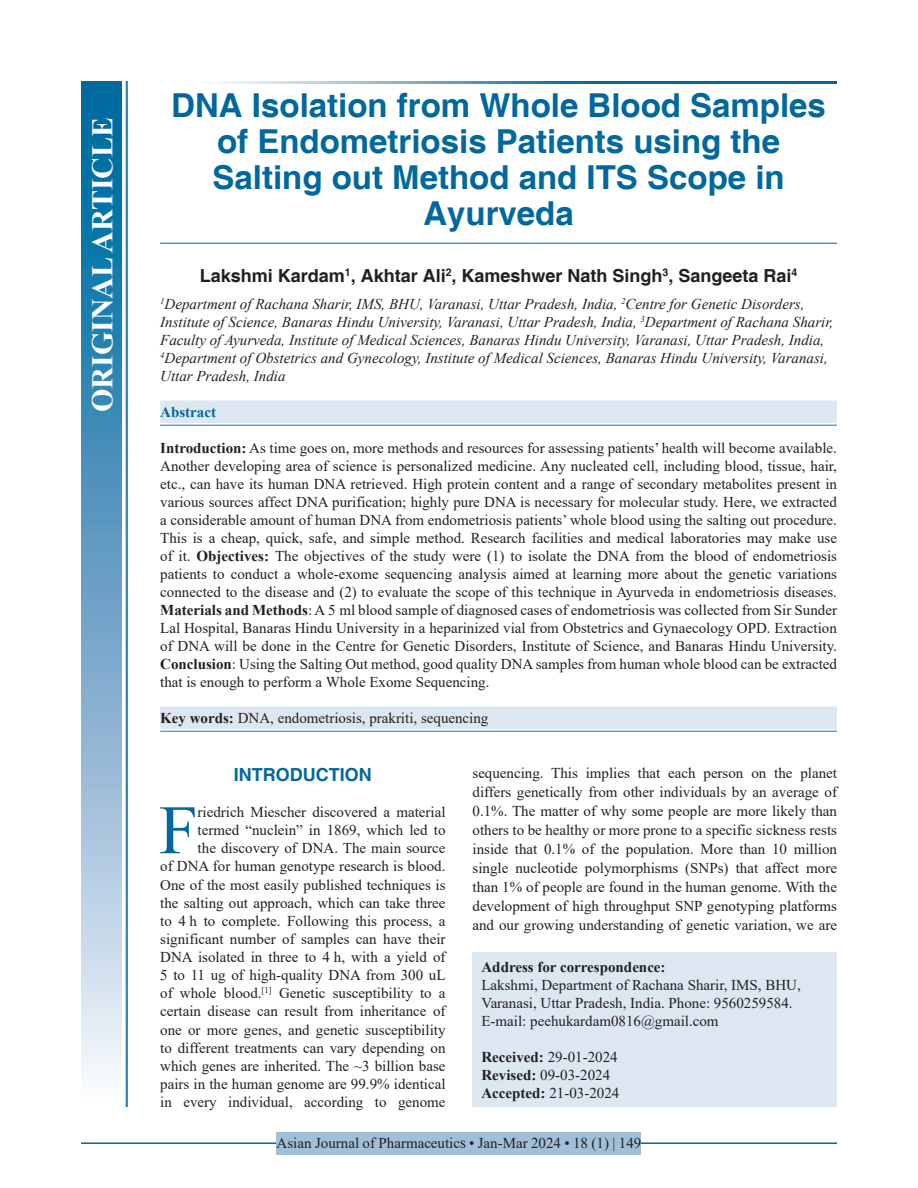
<style>
.page{position:relative;width:918px;height:1188px;background:#fff}
.page>*{position:absolute;margin:0;border:0;box-sizing:border-box;transform-origin:0 0}
.DROP_CAP_TX{font:69.3px "Times New Roman";color:#00689e}
.AT{font:700 33px/36px "Helvetica";color:#00689e;text-align:center}
.AH{font:700 30px "Times New Roman";color:#fff}
.AU{font:700 18px "Helvetica";color:#231f20}
.t1{font:700 18px "Helvetica";color:#00689e}
.ABS{font:15px/18px "Times New Roman";color:#231f20;text-align:justify}
.DROP_CAP_TX-2{font:15px/18.1px "Times New Roman";color:#231f20;text-align:right}
.AFF{font:italic 15px/18px "Times New Roman";color:#231f20}
.ADD{font:15px/18px "Times New Roman";color:#231f20}
.HIS{font:15px/18px "Times New Roman";color:#231f20}
.RF{font:15px "Times New Roman";color:#231f20}
.KWD_1_L{font:15px "Times New Roman";color:#231f20}
.ABSH{font:700 15px "Times New Roman";color:#00689e}
.s1{font-weight:700}
</style>
<div class="page">
<hr style="left:81px;top:1142px;width:756px;height:2px;background:#00689e">
<div style="left:277px;top:1132px;width:364px;height:22px;background:#a2bfda"></div>
<hr style="left:160px;top:243px;width:677px;height:1px;background:#00689e">
<div style="left:160px;top:401px;width:677px;height:22px;background:#dde7f2"></div>
<hr style="left:160px;top:425px;width:677px;height:1px;background:#6d9fc6">
<div style="left:160px;top:707px;width:677px;height:22px;background:#dde7f2"></div>
<hr style="left:160px;top:731px;width:677px;height:1px;background:#6d9fc6">
<div style="left:472px;top:953px;width:365px;height:154px;background:#dde7f2"></div>
<svg style="left:215px;top:81px;width:622px;height:3px;background:#4d94bc"></svg>
<div style="left:81px;top:81px;width:41px;height:1026px;background:linear-gradient(to bottom,#005e9a,#f6f0f9)"></div>
<hr style="left:127px;top:81px;width:1px;height:1026px;background:#00689e">
<hr style="left:126px;top:81px;width:1px;height:1026px;background:#00689e">
<p class="AH" style="left:81px;top:412px;width:296px;rotate:-90deg">ORIGINAL ARTICLE</p>
<p class="AT" style="left:171px;top:89px;width:656px">DNA Isolation from Whole Blood Samples of Endometriosis Patients using the<br>Salting out Method and ITS Scope in<br>Ayurveda</p>
<p class="AU" style="left:200px;top:265px;width:599px">Lakshmi Kardam<sup>1</sup>, Akhtar Ali<sup>2</sup>, Kameshwer Nath Singh<sup>3</sup>, Sangeeta Rai<sup>4</sup></p>
<p class="AFF" style="left:160px;top:295px;width:675px"><sup>1</sup>Department of Rachana Sharir, IMS, BHU, Varanasi, Uttar Pradesh, India, <sup>2</sup>Centre for Genetic Disorders, Institute of Science, Banaras Hindu University, Varanasi, Uttar Pradesh, India, <sup>3</sup>Department of Rachana Sharir, Faculty of Ayurveda, Institute of Medical Sciences, Banaras Hindu University, Varanasi, Uttar Pradesh, India, <sup>4</sup>Department of Obstetrics and Gynecology, Institute of Medical Sciences, Banaras Hindu University, Varanasi, Uttar Pradesh, India</p>
<p class="ABSH" style="left:160px;top:401px;width:57px">Abstract</p>
<p class="ABS" style="left:160px;top:439px;width:678px"><span class="s1">Introduction:</span> As time goes on, more methods and resources for assessing patients’ health will become available.<br>Another developing area of science is personalized medicine. Any nucleated cell, including blood, tissue, hair, etc., can have its human DNA retrieved. High protein content and a range of secondary metabolites present in various sources affect DNA purification; highly pure DNA is necessary for molecular study. Here, we extracted a considerable amount of human DNA from endometriosis patients’ whole blood using the salting out procedure.<br>This is a cheap, quick, safe, and simple method. Research facilities and medical laboratories may make use of it. <span class="s1">Objectives:</span> The objectives of the study were (1) to isolate the DNA from the blood of endometriosis patients to conduct a whole-exome sequencing analysis aimed at learning more about the genetic variations connected to the disease and (2) to evaluate the scope of this technique in Ayurveda in endometriosis diseases.<br><span class="s1">Materials and Methods</span>: A 5 ml blood sample of diagnosed cases of endometriosis was collected from Sir Sunder Lal Hospital, Banaras Hindu University in a heparinized vial from Obstetrics and Gynaecology OPD. Extraction of DNA will be done in the Centre for Genetic Disorders, Institute of Science, and Banaras Hindu University.<br><span class="s1">Conclusion</span>: Using the Salting Out method, good quality DNA samples from human whole blood can be extracted that is enough to perform a Whole Exome Sequencing.</p>
<p class="KWD_1_L" style="left:160px;top:707px;width:330px"><span class="s1">Key words:</span> DNA, endometriosis, prakriti, sequencing</p>
<h1 class="t1" style="left:234px;top:764px;width:139px">INTRODUCTION</h1>
<p class="DROP_CAP_TX-2" style="left:160px;top:803px;width:287px">riedrich Miescher discovered a material termed “nuclein” in 1869, which led to<br>the discovery of DNA. The main source<br>of DNA for human genotype research is blood.<br>One of the most easily published techniques is the salting out approach, which can take three to 4 h to complete. Following this process, a significant number of samples can have their DNA isolated in three to 4 h, with a yield of 5 to 11 ug of high-quality DNA from 300 uL of whole blood.<sup>[1]</sup> Genetic susceptibility to a certain disease can result from inheritance of one or more genes, and genetic susceptibility to different treatments can vary depending on which genes are inherited. The ~3 billion base pairs in the human genome are 99.9% identical in every individual, according to genome</p>
<p class="DROP_CAP_TX" style="left:159px;top:781px;width:40px">F</p>
<p class="DROP_CAP_TX-2" style="left:472px;top:763px;width:366px;line-height:18.9px;text-align:justify">sequencing. This implies that each person on the planet differs genetically from other individuals by an average of 0.1%. The matter of why some people are more likely than others to be healthy or more prone to a specific sickness rests inside that 0.1% of the population. More than 10 million single nucleotide polymorphisms (SNPs) that affect more than 1% of people are found in the human genome. With the development of high throughput SNP genotyping platforms and our growing understanding of genetic variation, we are</p>
<p class="ADD" style="left:482px;top:958px;width:321px"><span class="s1">Address for correspondence:<br></span>Lakshmi, Department of Rachana Sharir, IMS, BHU, Varanasi, Uttar Pradesh, India. Phone: 9560259584.<br>E-mail: peehukardam0816@gmail.com</p>
<p class="HIS" style="left:482px;top:1048px;width:139px"><span class="s1">Received:</span> 29-01-2024<br><span class="s1">Revised:</span> 09-03-2024<br><span class="s1">Accepted:</span> 21-03-2024</p>
<p class="RF" style="left:277px;top:1133px;width:366px">Asian Journal of Pharmaceutics • Jan-Mar 2024 • 18 (1) | 149</p>
</div>
